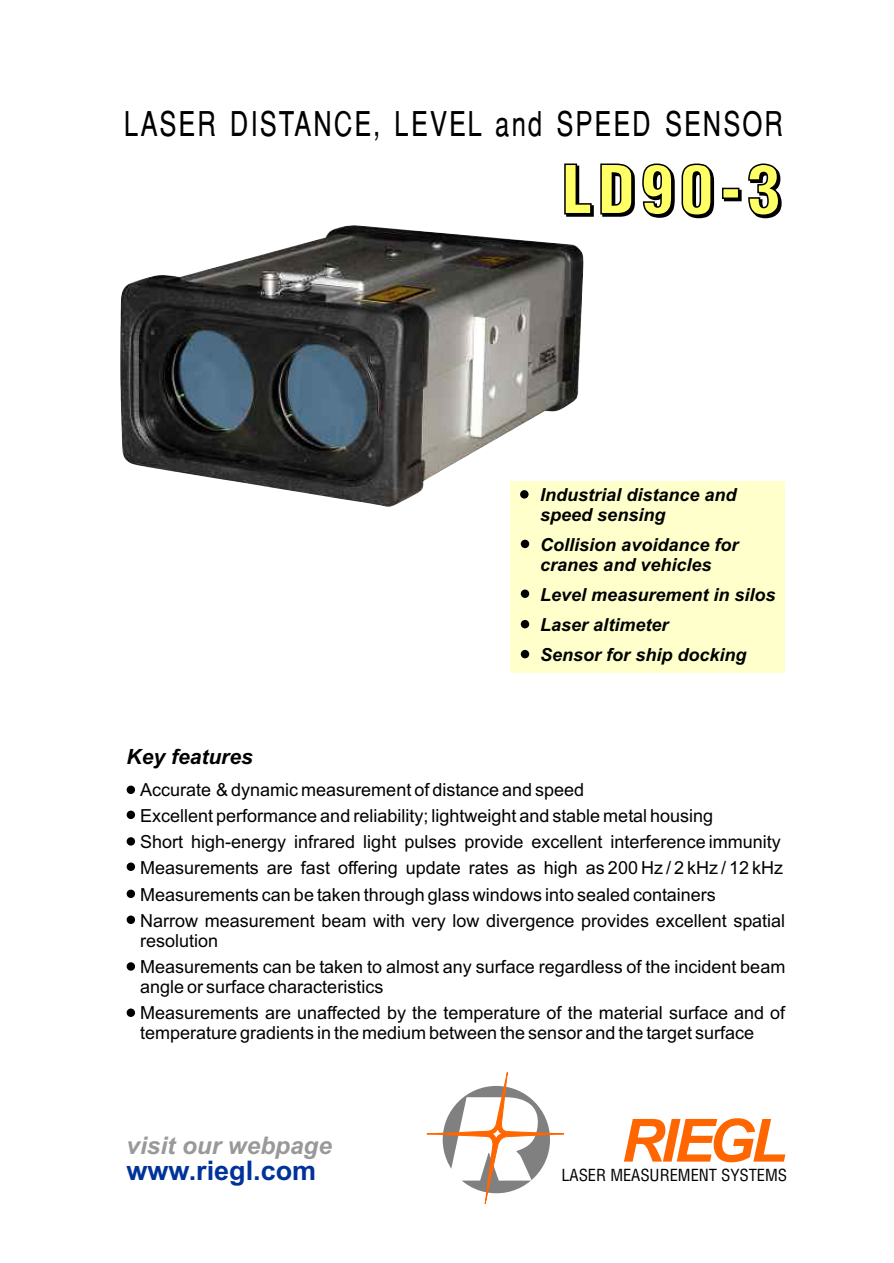
<style>
.page{position:relative;width:894px;height:1263px;background:#fff}
.page>*{position:absolute;margin:0;border:0;box-sizing:border-box;transform-origin:0 0}
.t1{font:34.05px "Switzerland Narrow";letter-spacing:.065em;color:#000;scale:.91 1}
.t2{font:700 27px "Arial";color:#039}
.t3{font:italic 700 24.3px "Arial";color:#999}
.t4{font:italic 700 21px "Arial";color:#000}
.t5{font:18px/26.1px "Arial";color:#000}
.t6{font:italic 700 18px/20.1px "Arial";color:#000}
.t7{font:16.2px "Switzerland Condensed";color:#000}
</style>
<div class="page">
<div style="left:127px;top:811px;width:8px;height:8px;background:#000;border-radius:50%"></div>
<div style="left:127px;top:890px;width:8px;height:8px;background:#000;border-radius:50%"></div>
<div style="left:127px;top:916px;width:8px;height:8px;background:#000;border-radius:50%"></div>
<div style="left:127px;top:962px;width:8px;height:9px;background:#000;border-radius:50%"></div>
<div style="left:127px;top:1009px;width:8px;height:8px;background:#000;border-radius:50%"></div>
<div style="left:127px;top:863px;width:8px;height:8px;background:#000;border-radius:50%"></div>
<div style="left:127px;top:837px;width:8px;height:9px;background:#000;border-radius:50%"></div>
<div style="left:127px;top:786px;width:8px;height:8px;background:#000;border-radius:50%"></div>
<div style="left:510px;top:481px;width:275px;height:192px;background:#ffc"></div>
<div style="left:521px;top:590px;width:8px;height:8px;background:#000;border-radius:50%"></div>
<div style="left:521px;top:620px;width:8px;height:8px;background:#000;border-radius:50%"></div>
<div style="left:521px;top:650px;width:8px;height:8px;background:#000;border-radius:50%"></div>
<div style="left:521px;top:540px;width:8px;height:8px;background:#000;border-radius:50%"></div>
<svg style="left:564px;top:163px;width:218px;height:56px"></svg>
<svg style="left:426px;top:1072px;width:138px;height:132px"></svg>
<svg style="left:624px;top:1118px;width:161px;height:44px"></svg>
<img style="left:120px;top:225px;width:464px;height:282px">
<h1 class="t1" style="left:124px;top:111px;width:725px">LASER DISTANCE, LEVEL and SPEED SENSOR</h1>
<p class="t4" style="left:127px;top:749px;width:128px">Key features</p>
<p class="t6" style="left:540px;top:486px;width:198px">Industrial distance and speed sensing</p>
<p class="t6" style="left:540px;top:536px;width:200px">Collision avoidance for cranes and vehicles</p>
<p class="t6" style="left:540px;top:581px;width:237px;line-height:30.2px">Level measurement in silos<br>Laser altimeter<br>Sensor for ship docking</p>
<p class="t5" style="left:140px;top:778px;width:646px">Accurate &amp; dynamic measurement of distance and speed<br>Excellent performance and reliability; lightweight and stable metal housing<br>Short high-energy infrared light pulses provide excellent interference immunity Measurements are fast offering update rates as high as 200 Hz / 2 kHz / 12 kHz Measurements can be taken through glass windows into sealed containers<br>Narrow measurement beam with very low divergence provides excellent spatial</p>
<p class="t5" style="left:140px;top:929px;width:646px">resolution<br>Measurements can be taken to almost any surface regardless of the incident beam</p>
<p class="t5" style="left:140px;top:975px;width:646px">angle or surface characteristics<br>Measurements are unaffected by the temperature of the material surface and of</p>
<p class="t5" style="left:140px;top:1022px;width:615px">temperature gradients in the medium between the sensor and the target surface</p>
<h3 class="t3" style="left:127px;top:1136px;width:207px">visit our webpage</h3>
<h2 class="t2" style="left:127px;top:1160px;width:191px">www.riegl.com</h2>
<p class="t7" style="left:561px;top:1165px;width:227px">LASER MEASUREMENT SYSTEMS</p>
</div>
